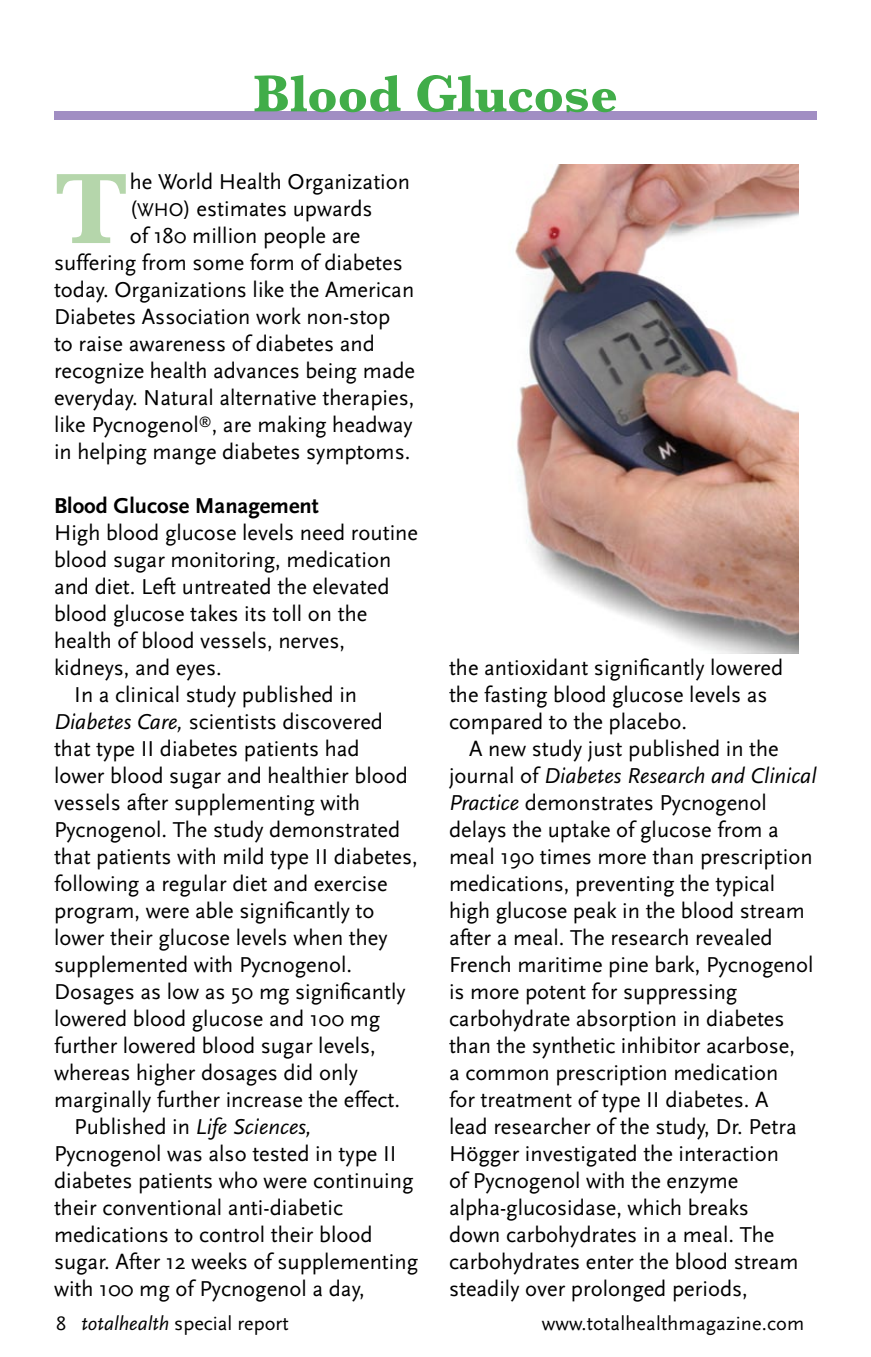
<style>
.page{position:relative;width:871px;height:1357px;background:#fff}
.page>*{position:absolute;margin:0;border:0;box-sizing:border-box;transform-origin:0 0}
.t1{font:700 103.95px "Baskerville";color:#b5d6ab}
.t2{font:700 54px "Baskerville";color:#41ad49}
.t3{font:22.5px/27px "AD Scala Sans Romein";color:#000}
.t4{font:italic 22.5px "AD Scala Sans";color:#000}
.t5{font:700 22.5px "AD Scala Sans";color:#000}
.t6{font:20.25px "AD Scala Sans Romein";letter-spacing:.01em;color:#000}
.s1{font-size:20.25px}
.s2{font-size:19.35px}
.s3{font-family:"AD Scala Sans";font-style:italic}
.s4{font-family:"AD Scala Sans Romein";font-style:normal}
</style>
<div class="page">
<div style="left:54px;top:111px;width:763px;height:9px;background:#a18ec3"></div>
<img style="left:515px;top:164px;width:283px;height:490px">
<h2 class="t2" style="left:253px;top:62px;width:366px">Blood Glucose</h2>
<h1 class="t1" style="left:54px;top:148px;width:76px">T</h1>
<p class="t3" style="left:130px;top:169px;width:282px">he World Health Organization</p>
<p class="t3" style="left:130px;top:196px;width:244px"><span class="s1">(</span><span class="s2">WHO</span><span class="s1">)</span> estimates upwards</p>
<p class="t3" style="left:130px;top:223px;width:232px">of 180 million people are</p>
<p class="t3" style="left:54px;top:250px;width:350px">suffering from some form of diabetes</p>
<p class="t3" style="left:54px;top:277px;width:362px">today. Organizations like the American</p>
<p class="t3" style="left:54px;top:304px;width:338px">Diabetes Association work non-stop</p>
<p class="t3" style="left:54px;top:331px;width:322px">to raise awareness of diabetes and</p>
<p class="t3" style="left:54px;top:358px;width:363px">recognize health advances being made</p>
<p class="t3" style="left:54px;top:385px;width:362px">everyday. Natural alternative therapies,</p>
<p class="t3" style="left:54px;top:412px;width:360px">like Pycnogenol<sup>®</sup>, are making headway</p>
<p class="t3" style="left:54px;top:439px;width:358px">in helping mange diabetes symptoms.</p>
<p class="t5" style="left:54px;top:494px;width:266px">Blood Glucose Management</p>
<p class="t3" style="left:54px;top:520px;width:365px">High blood glucose levels need routine</p>
<p class="t3" style="left:54px;top:547px;width:339px">blood sugar monitoring, medication</p>
<p class="t3" style="left:54px;top:574px;width:337px">and diet. Left untreated the elevated</p>
<p class="t3" style="left:54px;top:601px;width:315px">blood glucose takes its toll on the</p>
<p class="t3" style="left:54px;top:628px;width:293px">health of blood vessels, nerves,</p>
<p class="t3" style="left:54px;top:655px;width:169px">kidneys, and eyes.</p>
<p class="t3" style="left:74px;top:682px;width:284px">In a clinical study published in</p>
<p class="t3" style="left:54px;top:709px;width:331px"><span class="s3">Diabetes Care,</span> scientists discovered</p>
<p class="t3" style="left:54px;top:736px;width:307px">that type II diabetes patients had</p>
<p class="t3" style="left:54px;top:763px;width:355px">lower blood sugar and healthier blood</p>
<p class="t3" style="left:54px;top:790px;width:307px">vessels after supplementing with</p>
<p class="t3" style="left:54px;top:817px;width:348px">Pycnogenol. The study demonstrated</p>
<p class="t3" style="left:54px;top:844px;width:365px">that patients with mild type II diabetes,</p>
<p class="t3" style="left:54px;top:871px;width:335px">following a regular diet and exercise</p>
<p class="t3" style="left:54px;top:898px;width:322px">program, were able significantly to</p>
<p class="t3" style="left:54px;top:925px;width:335px">lower their glucose levels when they</p>
<p class="t3" style="left:54px;top:952px;width:300px">supplemented with Pycnogenol.</p>
<p class="t3" style="left:54px;top:979px;width:353px">Dosages as low as 50 mg significantly</p>
<p class="t3" style="left:54px;top:1006px;width:328px">lowered blood glucose and 100 mg</p>
<p class="t3" style="left:54px;top:1033px;width:323px">further lowered blood sugar levels,</p>
<p class="t3" style="left:54px;top:1060px;width:305px">whereas higher dosages did only</p>
<p class="t3" style="left:54px;top:1087px;width:348px">marginally further increase the effect.</p>
<p class="t4" style="left:74px;top:1114px;width:239px"><span class="s4">Published in</span> Life Sciences,</p>
<p class="t3" style="left:54px;top:1141px;width:366px">Pycnogenol was also tested in type II diabetes patients who were continuing their conventional anti-diabetic medications to control their blood sugar. After 12 weeks of supplementing with 100 mg of Pycnogenol a day,</p>
<p class="t3" style="left:449px;top:655px;width:336px">the antioxidant significantly lowered the fasting blood glucose levels as compared to the placebo.</p>
<p class="t3" style="left:469px;top:736px;width:311px">A new study just published in the</p>
<p class="t4" style="left:449px;top:763px;width:369px"><span class="s4">journal of</span> Diabetes Research and Clinical</p>
<p class="t3" style="left:449px;top:790px;width:366px"><span class="s3">Practice</span> demonstrates Pycnogenol delays the uptake of glucose from a meal 190 times more than prescription medications, preventing the typical high glucose peak in the blood stream after a meal. The research revealed French maritime pine bark, Pycnogenol is more potent for suppressing carbohydrate absorption in diabetes than the synthetic inhibitor acarbose,<br>a common prescription medication<br>for treatment of type II diabetes. A<br>lead researcher of the study, Dr. Petra Högger investigated the interaction<br>of Pycnogenol with the enzyme alpha-glucosidase, which breaks<br>down carbohydrates in a meal. The carbohydrates enter the blood stream steadily over prolonged periods,</p>
<p class="t6" style="left:56px;top:1312px;width:234px">8 <span class="s3">totalhealth</span> special report</p>
<p class="t6" style="left:542px;top:1312px;width:264px">www.totalhealthmagazine.com</p>
</div>
